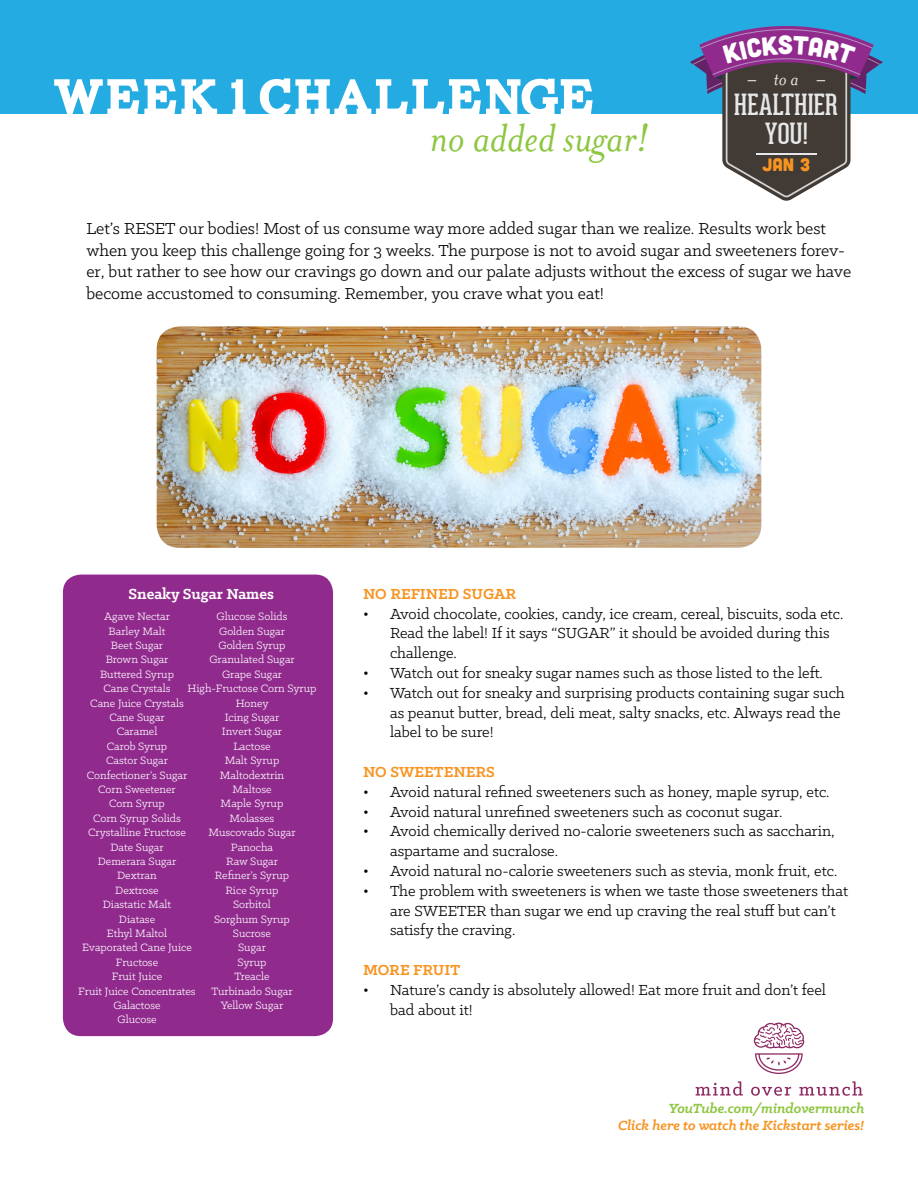
<style>
.page{position:relative;width:918px;height:1188px;background:#fff}
.page>*{position:absolute;margin:0;border:0;box-sizing:border-box;transform-origin:0 0}
.t1{font:51px "Carton";color:#fff}
.t2{font:italic 45px "Mrs Eaves OT";color:#8dc640}
.t3{font:28.5px/29.7px "Geared Slab";color:#e6e7e8;text-align:center}
.t4{font:italic 21px "Mrs Eaves OT";color:#e6e7e8}
.t5{font:18px/21.6px "Klinic Slab";color:#000}
.t6{font:18px "Cubano";color:#f79421}
.t7{font:16.5px/19.8px "Klinic Slab";color:#000}
.t8{font:700 16.5px "Klinic Slab";color:#f79421}
.t9{font:700 16.5px "Klinic Slab";color:#fff}
.t10{font:italic 700 15px "Klinic Slab";color:#f79421}
.t11{font:italic 700 15px "Klinic Slab";color:#8dc640}
.t12{font:12px/14.4px "Klinic Slab";color:#fff;text-align:center}
</style>
<div class="page">
<div style="left:63px;top:575px;width:270px;height:461px;background:#902a8d;border-radius:18px"></div>
<div style="left:0;top:0;width:918px;height:114px;background:#24abe2"></div>
<svg style="left:696px;top:1081px;width:47px;height:15px"></svg>
<svg style="left:751px;top:1087px;width:40px;height:9px"></svg>
<svg style="left:799px;top:1081px;width:64px;height:15px"></svg>
<svg style="left:754px;top:1023px;width:50px;height:51px"></svg>
<img style="left:157px;top:326px;width:604px;height:222px">
<svg style="left:690px;top:26px;width:193px;height:175px"></svg>
<h1 class="t1" style="left:52px;top:77px;width:545px">WEEK 1 CHALLENGE</h1>
<h2 class="t2" style="left:430px;top:113px;width:221px">no added sugar!</h2>
<p class="t4" style="left:774px;top:67px;width:26px">to a</p>
<h3 class="t3" style="left:734px;top:90px;width:105px">HEALTHIER<br>YOU!</h3>
<p class="t6" style="left:763px;top:154px;width:49px">JAN 3</p>
<p class="t5" style="left:86px;top:217px;width:766px">Let’s RESET our bodies! Most of us consume way more added sugar than we realize. Results work best when you keep this challenge going for 3 weeks. The purpose is not to avoid sugar and sweeteners forev&shy;er, but rather to see how our cravings go down and our palate adjusts without the excess of sugar we have become accustomed to consuming. Remember, you crave what you eat!</p>
<p class="t9" style="left:128px;top:583px;width:147px">Sneaky Sugar Names</p>
<p class="t12" style="left:187px;top:609px;width:131px">Glucose Solids<br>Golden Sugar<br>Golden Syrup<br>Granulated Sugar<br>Grape Sugar<br>High-Fructose Corn Syrup<br>Honey<br>Icing Sugar<br>Invert Sugar<br>Lactose<br>Malt Syrup<br>Maltodextrin<br>Maltose<br>Maple Syrup<br>Molasses<br>Muscovado Sugar<br>Panocha<br>Raw Sugar<br>Refiner’s Syrup<br>Rice Syrup<br>Sorbitol<br>Sorghum Syrup<br>Sucrose<br>Sugar<br>Syrup<br>Treacle<br>Turbinado Sugar<br>Yellow Sugar</p>
<p class="t12" style="left:78px;top:609px;width:119px">Agave Nectar<br>Barley Malt<br>Beet Sugar<br>Brown Sugar<br>Buttered Syrup<br>Cane Crystals<br>Cane Juice Crystals<br>Cane Sugar<br>Caramel<br>Carob Syrup<br>Castor Sugar<br>Confectioner’s Sugar<br>Corn Sweetener<br>Corn Syrup<br>Corn Syrup Solids<br>Crystalline Fructose<br>Date Sugar<br>Demerara Sugar<br>Dextran<br>Dextrose<br>Diastatic Malt<br>Diatase<br>Ethyl Maltol<br>Evaporated Cane Juice<br>Fructose<br>Fruit Juice<br>Fruit Juice Concentrates<br>Galactose<br>Glucose</p>
<p class="t8" style="left:363px;top:583px;width:155px">NO REFINED SUGAR</p>
<p class="t7" style="left:390px;top:603px;width:455px;text-indent:-27px">• Avoid chocolate, cookies, candy, ice cream, cereal, biscuits, soda etc.<br>Read the label! If it says “SUGAR” it should be avoided during this challenge.</p>
<p class="t7" style="left:363px;top:663px;width:461px">• Watch out for sneaky sugar names such as those listed to the left.</p>
<p class="t7" style="left:390px;top:682px;width:456px;text-indent:-27px">• Watch out for sneaky and surprising products containing sugar such as peanut butter, bread, deli meat, salty snacks, etc. Always read the label to be sure!</p>
<p class="t8" style="left:363px;top:761px;width:133px">NO SWEETENERS</p>
<p class="t7" style="left:363px;top:781px;width:468px">• Avoid natural refined sweeteners such as honey, maple syrup, etc.</p>
<p class="t7" style="left:363px;top:801px;width:421px">• Avoid natural unrefined sweeteners such as coconut sugar.</p>
<p class="t7" style="left:390px;top:821px;width:446px;text-indent:-27px">• Avoid chemically derived no-calorie sweeteners such as saccharin, aspartame and sucralose.</p>
<p class="t7" style="left:363px;top:861px;width:476px">• Avoid natural no-calorie sweeteners such as stevia, monk fruit, etc.</p>
<p class="t7" style="left:390px;top:880px;width:460px;text-indent:-27px">• The problem with sweeteners is when we taste those sweeteners that are SWEETER than sugar we end up craving the real stuff but can’t satisfy the craving.</p>
<p class="t8" style="left:363px;top:959px;width:99px">MORE FRUIT</p>
<p class="t7" style="left:390px;top:979px;width:438px;text-indent:-27px">• Nature’s candy is absolutely allowed! Eat more fruit and don’t feel bad about it!</p>
<p class="t11" style="left:669px;top:1099px;width:197px">YouTube.com/mindovermunch</p>
<p class="t10" style="left:618px;top:1116px;width:248px">Click here to watch the Kickstart series!</p>
</div>
